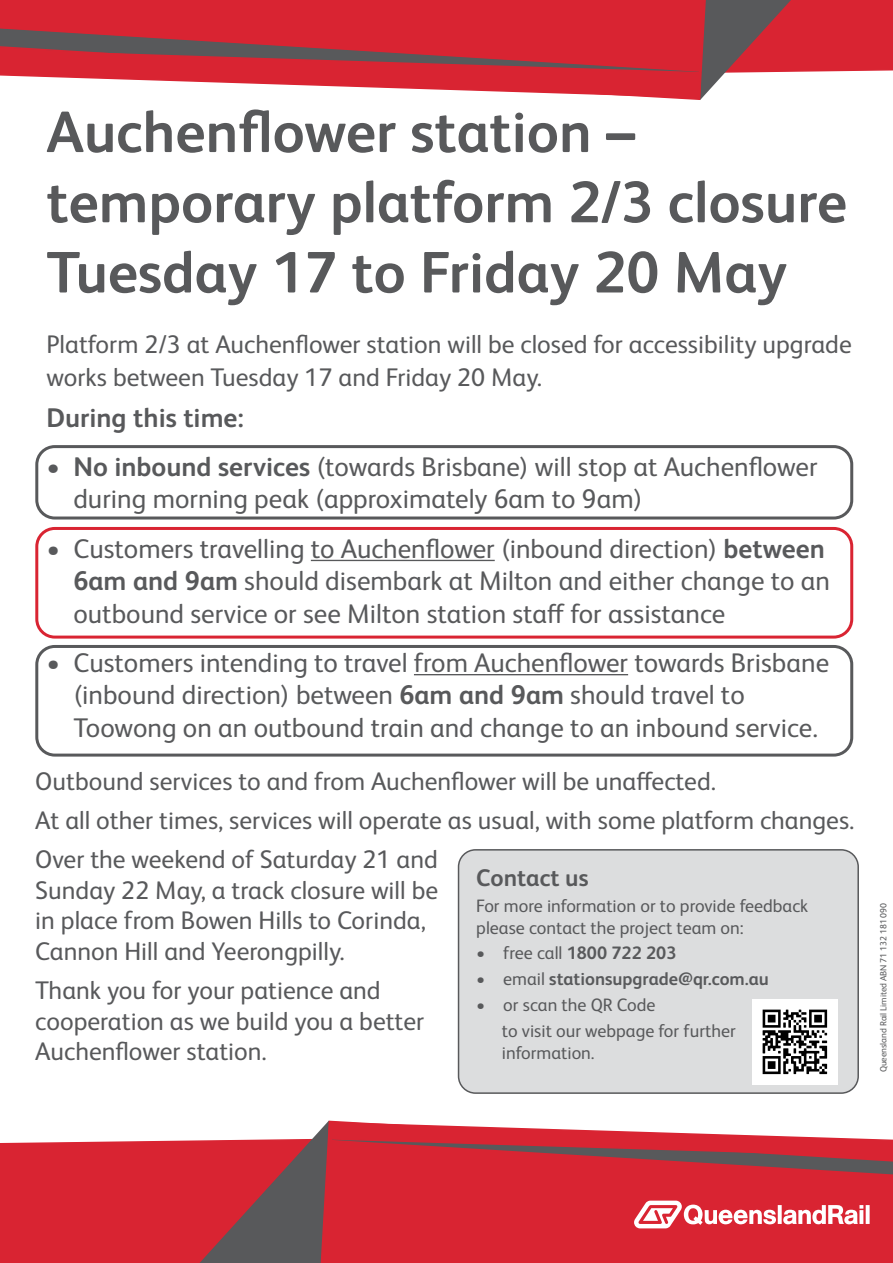
<style>
.page{position:relative;width:893px;height:1263px;background:#fff}
.page>*{position:absolute;margin:0;border:0;box-sizing:border-box;transform-origin:0 0}
.t1{font:700 58.5px/70.2px "FS Albert Pro";color:#58595b}
.t2{font:27px/32.4px "FS Albert Pro";color:#58595b}
.t3{font:700 27px "FS Albert Pro";color:#58595b}
.t4{font:25.5px/30.6px "FS Albert Pro";color:#58595b}
.t5{font:700 24px "FS Albert Pro";color:#58595b}
.t6{font:18px/21.6px "FS Albert Pro";color:#58595b}
.t7{font:700 18px "FS Albert Pro";color:#58595b}
.t8{font:9px "FS Albert Pro";letter-spacing:-.01em;color:#58595b}
.s1{font-weight:700}
.s2{font-weight:400}
</style>
<div class="page">
<div style="left:0;top:1140px;width:200px;height:123px;background:#d92432"></div>
<svg style="left:0;top:0;width:893px;height:100px"></svg>
<svg style="left:200px;top:1121px;width:693px;height:142px;background:#cb424d"></svg>
<hr style="left:311px;top:560px;width:184px;height:1px;background:#58595b">
<hr style="left:414px;top:674px;width:214px;height:1px;background:#58595b">
<div style="left:35px;top:445px;width:818px;height:74px;border:3px solid #58595b;border-radius:18px"></div>
<div style="left:35px;top:527px;width:818px;height:112px;border:3px solid #d92432;border-radius:18px"></div>
<div style="left:35px;top:645px;width:818px;height:112px;border:3px solid #58595b;border-radius:18px"></div>
<div style="left:458px;top:850px;width:400px;height:243px;background:#dcddde;border-radius:17px"></div>
<div style="left:458px;top:849px;width:401px;height:245px;border:2px solid #58595b;border-radius:17px"></div>
<img style="left:753px;top:999px;width:85px;height:85px">
<p class="t1" style="left:46px;top:94px;width:802px">Auchenflower station – temporary platform 2/3 closure</p>
<p class="t1" style="left:46px;top:234px;width:742px">Tuesday 17 to Friday 20 May</p>
<p class="t4" style="left:46px;top:326px;width:807px;line-height:32.4px">Platform 2/3 at Auchenflower station will be closed for accessibility upgrade works between Tuesday 17 and Friday 20 May.</p>
<p class="t3" style="left:46px;top:398px;width:199px">During this time:</p>
<p class="t2" style="left:73px;top:448px;width:746px;text-indent:-27px"><span class="s1">• No inbound services</span> (towards Brisbane) will stop at Auchenflower during morning peak (approximately 6am to 9am)</p>
<p class="t2" style="left:73px;top:530px;width:758px;text-indent:-27px">• Customers travelling to Auchenflower (inbound direction) <span class="s1">between<br>6am and 9am</span> should disembark at Milton and either change to an outbound service or see Milton station staff for assistance</p>
<p class="t2" style="left:73px;top:644px;width:757px;text-indent:-27px">• Customers intending to travel from Auchenflower towards Brisbane (inbound direction) between <span class="s1">6am and 9am</span> should travel to<br>Toowong on an outbound train and change to an inbound service.</p>
<p class="t4" style="left:35px;top:764px;width:682px">Outbound services to and from Auchenflower will be unaffected.</p>
<p class="t4" style="left:35px;top:803px;width:821px">At all other times, services will operate as usual, with some platform changes.</p>
<p class="t4" style="left:35px;top:842px;width:404px">Over the weekend of Saturday 21 and Sunday 22 May, a track closure will be in place from Bowen Hills to Corinda, Cannon Hill and Yeerongpilly.</p>
<p class="t4" style="left:35px;top:973px;width:390px">Thank you for your patience and cooperation as we build you a better<br>Auchenflower station.</p>
<p class="t5" style="left:476px;top:861px;width:114px">Contact us</p>
<p class="t6" style="left:476px;top:894px;width:333px">For more information or to provide feedback please contact the project team on:</p>
<p class="t7" style="left:476px;top:940px;width:202px"><span class="s2">• free call</span> 1800 722 203</p>
<p class="t7" style="left:476px;top:966px;width:294px"><span class="s2">• email</span> stationsupgrade@qr.com.au</p>
<p class="t6" style="left:476px;top:993px;width:181px">• or scan the QR Code</p>
<p class="t6" style="left:502px;top:1019px;width:235px">to visit our webpage for further information.</p>
<p class="t8" style="left:877px;top:1072px;width:171px;rotate:-90deg">Queensland Rail Limited ABN 71 132 181 090</p>
</div>
